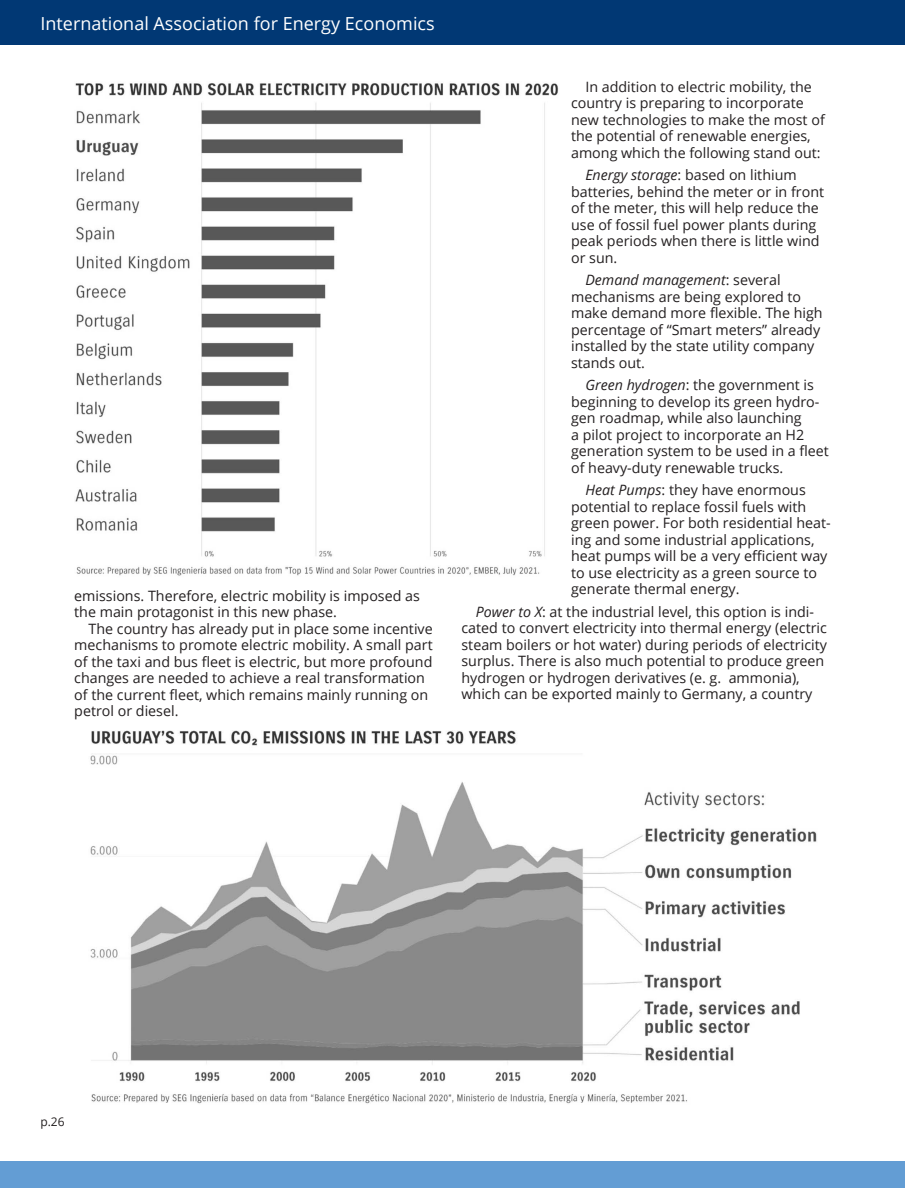
<style>
.page{position:relative;width:905px;height:1188px;background:#fff}
.page>*{position:absolute;margin:0;border:0;box-sizing:border-box;transform-origin:0 0}
.t1{font:18px "Open Sans";color:#fff}
.t2{font:14.25px/16.5px "Open Sans";color:#231f20}
.t3{font:12px "Open Sans";color:#231f20}
.s1{font-style:italic}
</style>
<div class="page">
<div style="left:0;top:0;width:904px;height:45px;background:#013874"></div>
<div style="left:0;top:1161px;width:904px;height:27px;background:#639dd4"></div>
<img style="left:75px;top:83px;width:484px;height:493px">
<img style="left:90px;top:731px;width:727px;height:373px">
<p class="t1" style="left:40px;top:11px;width:396px">International Association for Energy Economics</p>
<p class="t2" style="left:74px;top:587px;width:347px">emissions. Therefore, electric mobility is imposed as the main protagonist in this new phase.</p>
<p class="t2" style="left:74px;top:620px;width:360px;text-indent:14px">The country has already put in place some incentive mechanisms to promote electric mobility. A small part of the taxi and bus fleet is electric, but more profound changes are needed to achieve a real transformation of the current fleet, which remains mainly running on petrol or diesel.</p>
<p class="t2" style="left:571px;top:78px;width:255px;text-indent:14px">In addition to electric mobility, the country is preparing to incorporate new technologies to make the most of the potential of renewable energies, among which the following stand out:</p>
<p class="t2" style="left:571px;top:167px;width:254px;text-indent:14px"><span class="s1">Energy storage</span>: based on lithium batteries, behind the meter or in front of the meter, this will help reduce the use of fossil fuel power plants during peak periods when there is little wind or sun.</p>
<p class="t2" style="left:571px;top:272px;width:253px;text-indent:14px"><span class="s1">Demand management</span>: several mechanisms are being explored to make demand more flexible. The high percentage of “Smart meters” already installed by the state utility company stands out.</p>
<p class="t2" style="left:571px;top:377px;width:259px;text-indent:14px"><span class="s1">Green hydrogen</span>: the government is beginning to develop its green hydro&shy;gen roadmap, while also launching<br>a pilot project to incorporate an H2 generation system to be used in a fleet of heavy-duty renewable trucks.</p>
<p class="t2" style="left:571px;top:482px;width:261px;text-indent:14px"><span class="s1">Heat Pumps</span>: they have enormous potential to replace fossil fuels with green power. For both residential heat&shy;ing and some industrial applications, heat pumps will be a very efficient way to use electricity as a green source to generate thermal energy.</p>
<p class="t2" style="left:461px;top:603px;width:367px;text-indent:14px"><span class="s1">Power to X</span>: at the industrial level, this option is indi&shy;cated to convert electricity into thermal energy (electric steam boilers or hot water) during periods of electricity surplus. There is also much potential to produce green hydrogen or hydrogen derivatives (e. g. ammonia), which can be exported mainly to Germany, a country</p>
<p class="t3" style="left:40px;top:1114px;width:26px">p.26</p>
</div>
